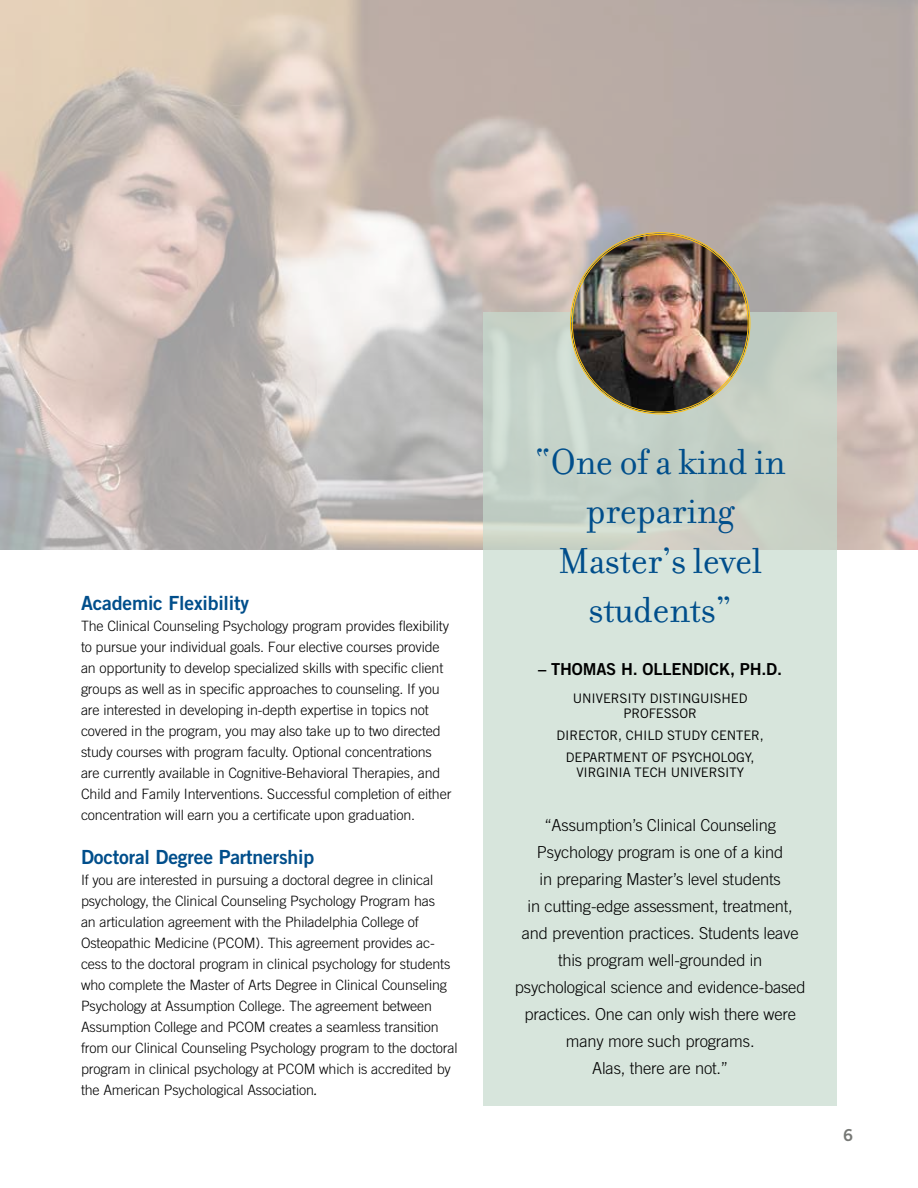
<style>
.page{position:relative;width:918px;height:1188px;background:#fff}
.page>*{position:absolute;margin:0;border:0;box-sizing:border-box;transform-origin:0 0}
.t1{font:39px/49.5px "Filosofia";letter-spacing:-.01em;color:#004e8b;text-align:center}
.t2{font:19.5px "Trade Gothic Bold Two";letter-spacing:-.01em;color:#004e8b}
.t3{font:300 16.5px/27px "Trade Gothic";letter-spacing:-.01em;color:#000;text-align:center}
.t4{font:16.5px "Trade Gothic Bold Two";letter-spacing:-.01em;color:#000}
.t5{font:16.5px "Trade Gothic Bold Two";color:#777976}
.t6{font:300 14.25px/21px "Trade Gothic";letter-spacing:-.01em;color:#000}
.t7{font:13.2px/15px "Trade Gothic";letter-spacing:-.01em;color:#000;text-align:center}
.s1{font-family:"Filosofia";font-weight:400;font-style:italic;font-size:18px}
</style>
<div class="page">
<img style="left:0;top:0;width:918px;height:550px">
<div style="left:483px;top:312px;width:354px;height:794px;background:linear-gradient(to bottom,#c8d3c9,#dcebe3)"></div>
<img style="left:571px;top:234px;width:178px;height:179px">
<h2 class="t2" style="left:81px;top:591px;width:170px">Academic Flexibility</h2>
<p class="t6" style="left:81px;top:615px;width:372px">The Clinical Counseling Psychology program provides flexibility to pursue your individual goals. Four elective courses provide an opportunity to develop specialized skills with specific client groups as well as in specific approaches to counseling. If you are interested in developing in-depth expertise in topics not covered in the program, you may also take up to two directed study courses with program faculty. Optional concentrations are currently available in Cognitive-Behavioral Therapies, and Child and Family Interventions. Successful completion of either concentration will earn you a certificate upon graduation.</p>
<h2 class="t2" style="left:81px;top:845px;width:235px">Doctoral Degree Partnership</h2>
<p class="t6" style="left:81px;top:869px;width:378px">If you are interested in pursuing a doctoral degree in clinical psychology, the Clinical Counseling Psychology Program has<br>an articulation agreement with the Philadelphia College of Osteopathic Medicine (PCOM). This agreement provides ac&shy;cess to the doctoral program in clinical psychology for students who complete the Master of Arts Degree in Clinical Counseling Psychology at Assumption College. The agreement between Assumption College and PCOM creates a seamless transition from our Clinical Counseling Psychology program to the doctoral program in clinical psychology at PCOM which is accredited by the American Psychological Association<span class="s1">.</span></p>
<h1 class="t1" style="left:535px;top:438px;width:252px">“One of a kind in preparing<br>Master’s level students”</h1>
<p class="t4" style="left:538px;top:659px;width:245px">– THOMAS H. OLLENDICK, PH.D.</p>
<p class="t7" style="left:573px;top:691px;width:176px">UNIVERSITY DISTINGUISHED<br>PROFESSOR</p>
<p class="t7" style="left:557px;top:724px;width:209px;line-height:21.8px">DIRECTOR, CHILD STUDY CENTER,<br>DEPARTMENT OF PSYCHOLOGY,</p>
<p class="t7" style="left:576px;top:765px;width:169px">VIRGINIA TECH UNIVERSITY</p>
<p class="t3" style="left:515px;top:811px;width:292px">“Assumption’s Clinical Counseling Psychology program is one of a kind<br>in preparing Master’s level students<br>in cutting-edge assessment, treatment, and prevention practices. Students leave this program well-grounded in psychological science and evidence-based practices. One can only wish there were many more such programs.<br>Alas, there are not.”</p>
<p class="t5" style="left:843px;top:1125px;width:12px">6</p>
</div>
